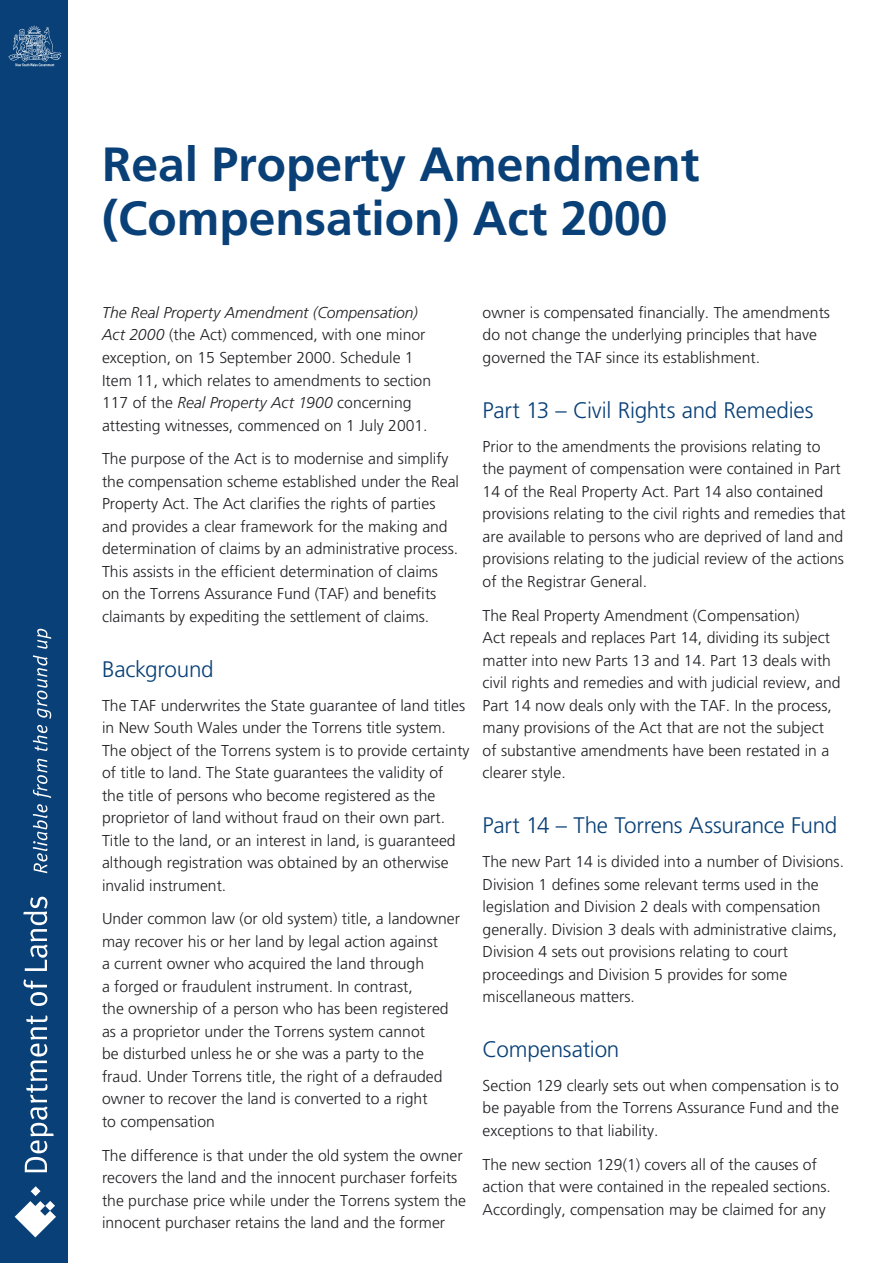
<style>
.page{position:relative;width:893px;height:1263px;background:#fff}
.page>*{position:absolute;margin:0;border:0;box-sizing:border-box;transform-origin:0 0}
.t1{font:700 48px/54px "Frutiger LT";color:#084077}
.Head_1{font:300 22.5px "Frutiger LT";letter-spacing:-.015em;color:#084077}
.Copy_1{font:300 15.75px/22.5px "Frutiger LT";color:#212125}
.s1{font-style:italic}
</style>
<div class="page">
<div style="left:0;top:0;width:68px;height:1263px;background:#084077"></div>
<svg style="left:9px;top:26px;width:52px;height:40px"></svg>
<svg style="left:25px;top:1015px;width:29px;height:157px"></svg>
<svg style="left:24px;top:979px;width:23px;height:27px"></svg>
<svg style="left:23px;top:897px;width:25px;height:74px"></svg>
<svg style="left:31px;top:1186px;width:10px;height:10px"></svg>
<svg style="left:15px;top:1201px;width:41px;height:36px"></svg>
<svg style="left:33px;top:804px;width:15px;height:69px"></svg>
<svg style="left:33px;top:759px;width:18px;height:39px"></svg>
<svg style="left:33px;top:725px;width:15px;height:26px"></svg>
<svg style="left:33px;top:655px;width:18px;height:64px"></svg>
<svg style="left:37px;top:629px;width:14px;height:20px"></svg>
<p class="t1" style="left:102px;top:138px;width:599px">Real Property Amendment (Compensation) Act 2000</p>
<p class="Copy_1" style="left:102px;top:301px;width:331px"><span class="s1">The Real Property Amendment (Compensation)<br>Act 2000</span> (the Act) commenced, with one minor exception, on 15 September 2000. Schedule 1<br>Item 11, which relates to amendments to section 117 of the <span class="s1">Real Property Act 1900</span> concerning attesting witnesses, commenced on 1 July 2001.</p>
<p class="Copy_1" style="left:102px;top:448px;width:359px">The purpose of the Act is to modernise and simplify the compensation scheme established under the Real Property Act. The Act clarifies the rights of parties and provides a clear framework for the making and determination of claims by an administrative process.<br>This assists in the efficient determination of claims on the Torrens Assurance Fund (TAF) and benefits claimants by expediting the settlement of claims.</p>
<p class="Head_1" style="left:102px;top:656px;width:113px">Background</p>
<p class="Copy_1" style="left:102px;top:694px;width:369px">The TAF underwrites the State guarantee of land titles in New South Wales under the Torrens title system.<br>The object of the Torrens system is to provide certainty of title to land. The State guarantees the validity of<br>the title of persons who become registered as the proprietor of land without fraud on their own part.<br>Title to the land, or an interest in land, is guaranteed although registration was obtained by an otherwise invalid instrument.</p>
<p class="Copy_1" style="left:102px;top:908px;width:359px">Under common law (or old system) title, a landowner may recover his or her land by legal action against<br>a current owner who acquired the land through<br>a forged or fraudulent instrument. In contrast,<br>the ownership of a person who has been registered as a proprietor under the Torrens system cannot<br>be disturbed unless he or she was a party to the fraud. Under Torrens title, the right of a defrauded owner to recover the land is converted to a right<br>to compensation</p>
<p class="Copy_1" style="left:102px;top:1144px;width:366px">The difference is that under the old system the owner recovers the land and the innocent purchaser forfeits the purchase price while under the Torrens system the innocent purchaser retains the land and the former</p>
<p class="Copy_1" style="left:483px;top:301px;width:349px">owner is compensated financially. The amendments do not change the underlying principles that have governed the TAF since its establishment.</p>
<p class="Head_1" style="left:483px;top:398px;width:332px">Part 13 – Civil Rights and Remedies</p>
<p class="Copy_1" style="left:483px;top:435px;width:365px">Prior to the amendments the provisions relating to the payment of compensation were contained in Part 14 of the Real Property Act. Part 14 also contained provisions relating to the civil rights and remedies that are available to persons who are deprived of land and provisions relating to the judicial review of the actions of the Registrar General.</p>
<p class="Copy_1" style="left:483px;top:604px;width:359px">The Real Property Amendment (Compensation)<br>Act repeals and replaces Part 14, dividing its subject matter into new Parts 13 and 14. Part 13 deals with civil rights and remedies and with judicial review, and Part 14 now deals only with the TAF. In the process, many provisions of the Act that are not the subject of substantive amendments have been restated in a clearer style.</p>
<p class="Head_1" style="left:483px;top:813px;width:356px">Part 14 – The Torrens Assurance Fund</p>
<p class="Copy_1" style="left:483px;top:850px;width:363px">The new Part 14 is divided into a number of Divisions.<br>Division 1 defines some relevant terms used in the legislation and Division 2 deals with compensation generally. Division 3 deals with administrative claims, Division 4 sets out provisions relating to court proceedings and Division 5 provides for some miscellaneous matters.</p>
<p class="Head_1" style="left:483px;top:1037px;width:138px">Compensation</p>
<p class="Copy_1" style="left:483px;top:1074px;width:358px;text-align:justify">Section 129 clearly sets out when compensation is to be payable from the Torrens Assurance Fund and the exceptions to that liability.</p>
<p class="Copy_1" style="left:483px;top:1153px;width:350px">The new section 129(1) covers all of the causes of action that were contained in the repealed sections.<br>Accordingly, compensation may be claimed for any</p>
</div>
